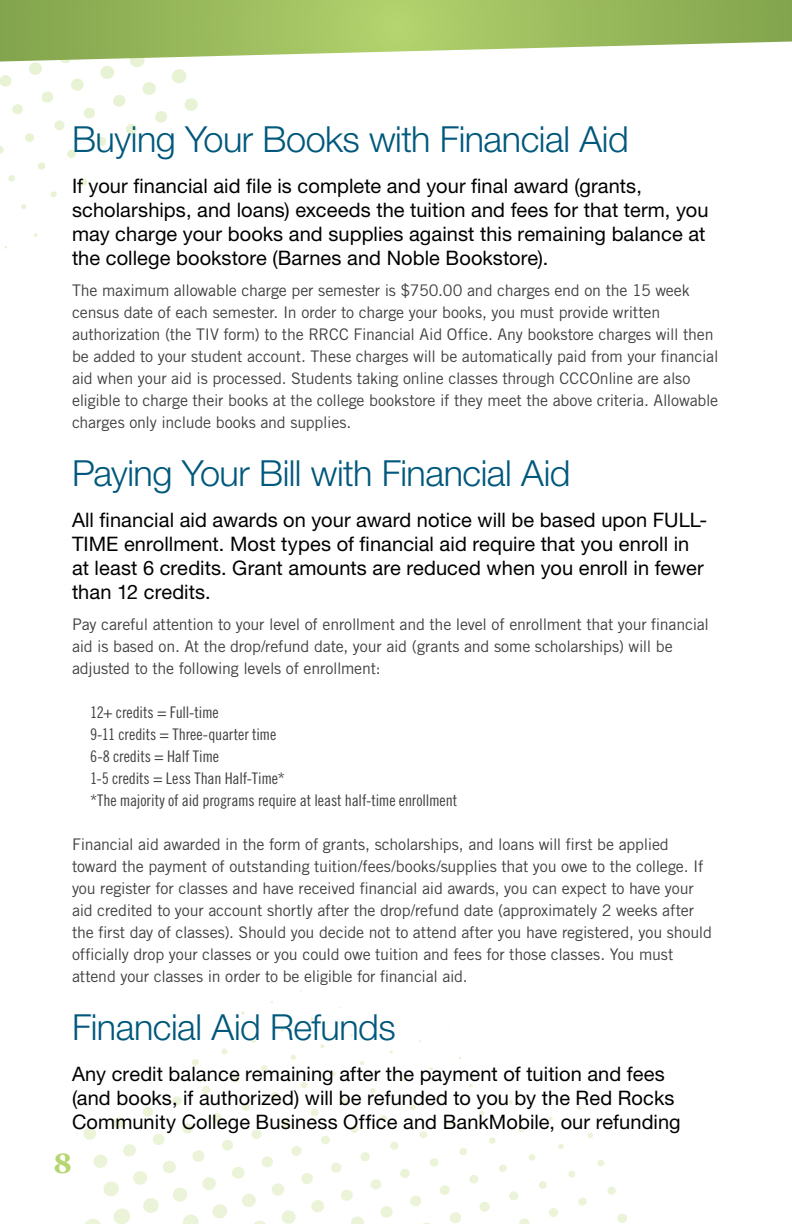
<style>
.page{position:relative;width:792px;height:1224px;background:#fff}
.page>*{position:absolute;margin:0;border:0;box-sizing:border-box;transform-origin:0 0}
.t1{font:300 36px "Helvetica Neue LT Std";letter-spacing:-.015em;color:#00587c}
.t2{font:700 28px "Georgia";color:#b4d66f}
.t3{font:20px/24px "Helvetica Neue LT Std";letter-spacing:.005em;color:#000}
.t4{font:16px/22px "Trade Gothic LT Std";letter-spacing:-.01em;color:#414042}
.t5{font:16px/22px "Trade Gothic LT Std Cn 18";letter-spacing:-.005em;color:#414042}
</style>
<div class="page">
<svg style="left:0;top:146px;width:4px;height:8px"></svg>
<svg style="left:8px;top:175px;width:7px;height:7px"></svg>
<svg style="left:21px;top:204px;width:6px;height:5px"></svg>
<svg style="left:34px;top:233px;width:4px;height:4px"></svg>
<svg style="left:0;top:75px;width:12px;height:12px"></svg>
<svg style="left:12px;top:104px;width:11px;height:11px"></svg>
<svg style="left:25px;top:133px;width:9px;height:9px"></svg>
<svg style="left:38px;top:162px;width:8px;height:8px"></svg>
<svg style="left:50px;top:191px;width:7px;height:7px"></svg>
<svg style="left:29px;top:62px;width:13px;height:13px"></svg>
<svg style="left:41px;top:91px;width:12px;height:12px"></svg>
<svg style="left:54px;top:120px;width:11px;height:10px"></svg>
<svg style="left:67px;top:149px;width:9px;height:9px"></svg>
<svg style="left:80px;top:178px;width:7px;height:8px"></svg>
<svg style="left:71px;top:78px;width:13px;height:13px"></svg>
<svg style="left:84px;top:107px;width:11px;height:12px"></svg>
<svg style="left:96px;top:137px;width:11px;height:9px"></svg>
<svg style="left:100px;top:66px;width:14px;height:13px"></svg>
<svg style="left:113px;top:95px;width:13px;height:12px"></svg>
<svg style="left:126px;top:124px;width:11px;height:11px"></svg>
<svg style="left:130px;top:62px;width:14px;height:5px"></svg>
<svg style="left:142px;top:82px;width:14px;height:13px"></svg>
<svg style="left:155px;top:111px;width:12px;height:12px"></svg>
<svg style="left:172px;top:69px;width:15px;height:14px"></svg>
<svg style="left:184px;top:98px;width:14px;height:13px"></svg>
<svg style="left:617px;top:1213px;width:10px;height:10px"></svg>
<svg style="left:607px;top:1186px;width:9px;height:9px"></svg>
<svg style="left:597px;top:1160px;width:8px;height:7px"></svg>
<svg style="left:587px;top:1132px;width:6px;height:7px"></svg>
<svg style="left:577px;top:1106px;width:5px;height:4px"></svg>
<svg style="left:578px;top:1197px;width:9px;height:9px"></svg>
<svg style="left:568px;top:1170px;width:8px;height:8px"></svg>
<div style="left:558px;top:1143px;width:6px;height:7px;background:#ebf4d9;border-radius:2px"></div>
<svg style="left:548px;top:1117px;width:5px;height:4px"></svg>
<svg style="left:549px;top:1208px;width:9px;height:9px"></svg>
<svg style="left:539px;top:1181px;width:8px;height:8px"></svg>
<svg style="left:528px;top:1154px;width:8px;height:7px"></svg>
<svg style="left:518px;top:1127px;width:6px;height:6px"></svg>
<svg style="left:508px;top:1100px;width:5px;height:4px"></svg>
<svg style="left:519px;top:1218px;width:11px;height:6px"></svg>
<svg style="left:509px;top:1191px;width:9px;height:9px"></svg>
<svg style="left:499px;top:1164px;width:8px;height:8px"></svg>
<svg style="left:489px;top:1137px;width:7px;height:7px"></svg>
<svg style="left:479px;top:1110px;width:5px;height:6px"></svg>
<svg style="left:469px;top:1083px;width:4px;height:5px"></svg>
<svg style="left:479px;top:1202px;width:11px;height:10px"></svg>
<svg style="left:469px;top:1175px;width:10px;height:9px"></svg>
<svg style="left:459px;top:1148px;width:8px;height:7px"></svg>
<svg style="left:449px;top:1121px;width:7px;height:6px"></svg>
<svg style="left:439px;top:1094px;width:5px;height:5px"></svg>
<svg style="left:429px;top:1067px;width:4px;height:4px"></svg>
<svg style="left:450px;top:1212px;width:11px;height:11px"></svg>
<svg style="left:440px;top:1185px;width:10px;height:10px"></svg>
<svg style="left:430px;top:1158px;width:9px;height:9px"></svg>
<svg style="left:420px;top:1131px;width:7px;height:8px"></svg>
<svg style="left:409px;top:1104px;width:7px;height:7px"></svg>
<svg style="left:399px;top:1077px;width:6px;height:5px"></svg>
<svg style="left:410px;top:1195px;width:11px;height:12px"></svg>
<svg style="left:400px;top:1169px;width:10px;height:9px"></svg>
<svg style="left:390px;top:1142px;width:9px;height:8px"></svg>
<svg style="left:380px;top:1115px;width:7px;height:7px"></svg>
<svg style="left:370px;top:1088px;width:6px;height:6px"></svg>
<svg style="left:360px;top:1061px;width:4px;height:4px"></svg>
<svg style="left:380px;top:1206px;width:13px;height:12px"></svg>
<svg style="left:370px;top:1179px;width:11px;height:11px"></svg>
<svg style="left:360px;top:1152px;width:10px;height:9px"></svg>
<svg style="left:350px;top:1125px;width:9px;height:8px"></svg>
<svg style="left:340px;top:1098px;width:7px;height:7px"></svg>
<svg style="left:330px;top:1071px;width:6px;height:6px"></svg>
<svg style="left:320px;top:1044px;width:5px;height:5px"></svg>
<svg style="left:351px;top:1216px;width:13px;height:8px"></svg>
<svg style="left:341px;top:1189px;width:12px;height:12px"></svg>
<svg style="left:331px;top:1162px;width:11px;height:11px"></svg>
<svg style="left:321px;top:1135px;width:9px;height:10px"></svg>
<svg style="left:311px;top:1108px;width:8px;height:8px"></svg>
<svg style="left:301px;top:1081px;width:7px;height:7px"></svg>
<svg style="left:290px;top:1054px;width:6px;height:6px"></svg>
<svg style="left:280px;top:1028px;width:5px;height:4px"></svg>
<svg style="left:311px;top:1200px;width:13px;height:12px"></svg>
<svg style="left:301px;top:1173px;width:12px;height:11px"></svg>
<svg style="left:291px;top:1146px;width:11px;height:10px"></svg>
<svg style="left:281px;top:1119px;width:9px;height:9px"></svg>
<svg style="left:271px;top:1092px;width:8px;height:8px"></svg>
<svg style="left:261px;top:1065px;width:7px;height:6px"></svg>
<svg style="left:251px;top:1038px;width:5px;height:5px"></svg>
<svg style="left:241px;top:1011px;width:4px;height:4px"></svg>
<svg style="left:281px;top:1210px;width:15px;height:14px"></svg>
<svg style="left:271px;top:1183px;width:13px;height:13px"></svg>
<svg style="left:261px;top:1156px;width:12px;height:12px"></svg>
<svg style="left:251px;top:1129px;width:11px;height:10px"></svg>
<svg style="left:241px;top:1102px;width:9px;height:9px"></svg>
<svg style="left:231px;top:1075px;width:8px;height:8px"></svg>
<svg style="left:221px;top:1048px;width:7px;height:7px"></svg>
<svg style="left:254px;top:1221px;width:12px;height:3px"></svg>
<svg style="left:242px;top:1194px;width:14px;height:13px"></svg>
<svg style="left:232px;top:1167px;width:13px;height:12px"></svg>
<svg style="left:222px;top:1140px;width:11px;height:11px"></svg>
<svg style="left:212px;top:1113px;width:10px;height:9px"></svg>
<svg style="left:202px;top:1086px;width:8px;height:8px"></svg>
<svg style="left:192px;top:1059px;width:7px;height:7px"></svg>
<svg style="left:212px;top:1204px;width:15px;height:15px"></svg>
<svg style="left:202px;top:1177px;width:14px;height:13px"></svg>
<svg style="left:192px;top:1150px;width:13px;height:12px"></svg>
<svg style="left:182px;top:1123px;width:11px;height:11px"></svg>
<svg style="left:172px;top:1096px;width:10px;height:10px"></svg>
<svg style="left:183px;top:1214px;width:16px;height:10px"></svg>
<svg style="left:173px;top:1187px;width:14px;height:15px"></svg>
<svg style="left:163px;top:1161px;width:13px;height:13px"></svg>
<svg style="left:153px;top:1134px;width:12px;height:11px"></svg>
<svg style="left:142px;top:1107px;width:11px;height:10px"></svg>
<svg style="left:143px;top:1198px;width:16px;height:15px"></svg>
<svg style="left:133px;top:1171px;width:15px;height:14px"></svg>
<svg style="left:123px;top:1144px;width:13px;height:13px"></svg>
<svg style="left:113px;top:1117px;width:12px;height:11px"></svg>
<svg style="left:113px;top:1208px;width:17px;height:16px"></svg>
<svg style="left:103px;top:1181px;width:16px;height:15px"></svg>
<svg style="left:93px;top:1154px;width:15px;height:14px"></svg>
<svg style="left:83px;top:1127px;width:13px;height:13px"></svg>
<svg style="left:85px;top:1219px;width:16px;height:5px"></svg>
<svg style="left:0;top:0;width:792px;height:62px"></svg>
<h1 class="t1" style="left:72px;top:117px;width:558px">Buying Your Books with Financial Aid</h1>
<p class="t3" style="left:72px;top:173px;width:638px">If your financial aid file is complete and your final award (grants, scholarships, and loans) exceeds the tuition and fees for that term, you may charge your books and supplies against this remaining balance at the college bookstore (Barnes and Noble Bookstore).</p>
<p class="t4" style="left:72px;top:279px;width:648px">The maximum allowable charge per semester is $750.00 and charges end on the 15 week census date of each semester. In order to charge your books, you must provide written authorization (the TIV form) to the RRCC Financial Aid Office. Any bookstore charges will then be added to your student account. These charges will be automatically paid from your financial aid when your aid is processed. Students taking online classes through CCCOnline are also eligible to charge their books at the college bookstore if they meet the above criteria. Allowable charges only include books and supplies.</p>
<h1 class="t1" style="left:72px;top:451px;width:500px">Paying Your Bill with Financial Aid</h1>
<p class="t3" style="left:72px;top:507px;width:637px">All financial aid awards on your award notice will be based upon FULL-TIME enrollment. Most types of financial aid require that you enroll in at least 6 credits. Grant amounts are reduced when you enroll in fewer than 12 credits.</p>
<p class="t4" style="left:72px;top:613px;width:639px">Pay careful attention to your level of enrollment and the level of enrollment that your financial aid is based on. At the drop/refund date, your aid (grants and some scholarships) will be adjusted to the following levels of enrollment:</p>
<p class="t5" style="left:90px;top:701px;width:369px">12+ credits = Full-time<br>9-11 credits = Three-quarter time<br>6-8 credits = Half Time<br>1-5 credits = Less Than Half-Time*<br>*The majority of aid programs require at least half-time enrollment</p>
<p class="t4" style="left:72px;top:833px;width:641px">Financial aid awarded in the form of grants, scholarships, and loans will first be applied toward the payment of outstanding tuition/fees/books/supplies that you owe to the college. If you register for classes and have received financial aid awards, you can expect to have your aid credited to your account shortly after the drop/refund date (approximately 2 weeks after the first day of classes). Should you decide not to attend after you have registered, you should officially drop your classes or you could owe tuition and fees for those classes. You must attend your classes in order to be eligible for financial aid.</p>
<h1 class="t1" style="left:72px;top:1005px;width:325px">Financial Aid Refunds</h1>
<p class="t3" style="left:72px;top:1061px;width:610px">Any credit balance remaining after the payment of tuition and fees (and books, if authorized) will be refunded to you by the Red Rocks<br>Community College Business Office and BankMobile, our refunding</p>
<h2 class="t2" style="left:53px;top:1142px;width:20px">8</h2>
</div>
